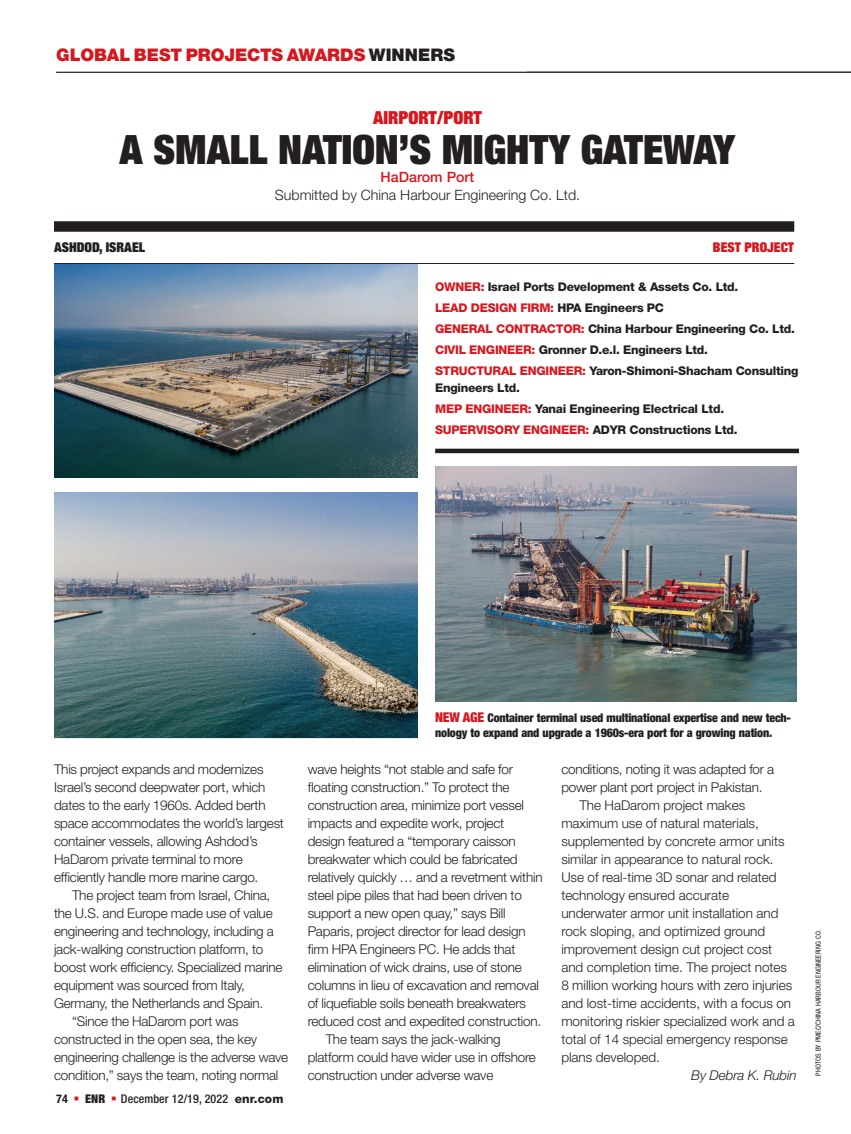
<style>
.page{position:relative;width:851px;height:1134px;background:#fff}
.page>*{position:absolute;margin:0;border:0;box-sizing:border-box;transform-origin:0 0}
.t1{font:900 expanded 40.5px "Helvetica Neue";color:#231f20}
.t2{font:900 expanded 18px "Helvetica Neue";color:#d7171f}
.t3{font:900 17.4px "Helvetica Neue";color:#d7171f}
.t4{font:300 14.25px "Helvetica Neue";color:#231f20}
.t5{font:500 14.25px "Helvetica Neue";color:#d7171f}
.t6{font:300 13.5px/18px "Helvetica Neue";letter-spacing:-.015em;color:#231f20}
.t7{font:italic 300 13.5px "Helvetica Neue";letter-spacing:-.005em;color:#231f20}
.t8{font:900 expanded 13.5px "Helvetica Neue";color:#231f20}
.t9{font:900 expanded 13.5px "Helvetica Neue";color:#d7171f}
.t10{font:800 12px/21px "Helvetica Neue";letter-spacing:-.02em;color:#231f20}
.t11{font:900 condensed 12px/15px "Helvetica Neue";letter-spacing:-.015em;color:#231f20}
.t12{font:500 condensed 12px "Helvetica Neue";letter-spacing:.005em;color:#231f20}
.t13{font:700 condensed 12px "Helvetica Neue";color:#231f20}
.t14{font:condensed 7.2px "Helvetica Neue";letter-spacing:.005em;color:#231f20}
.s1{color:#231f20}
.s2{color:#d7171f}
.s3{font-weight:800;font-stretch:normal}
.s4{font-size:13.5px;color:#d7171f}
</style>
<div class="page">
<img style="left:54px;top:264px;width:364px;height:214px">
<img style="left:435px;top:467px;width:361px;height:235px">
<hr style="left:435px;top:449px;width:364px;height:4px;background:#231f20">
<div style="left:54px;top:221px;width:740px;height:11px;background:#231f20"></div>
<hr style="left:56px;top:72px;width:794px;height:1px;background:#231f20">
<hr style="left:54px;top:263px;width:740px;height:1px;background:#231f20">
<img style="left:54px;top:492px;width:364px;height:245px">
<p class="t3" style="left:56px;top:45px;width:400px">GLOBAL BEST PROJECTS AWARDS <span class="s1">WINNERS</span></p>
<h2 class="t2" style="left:373px;top:106px;width:110px">AIRPORT/PORT</h2>
<h1 class="t1" style="left:120px;top:124px;width:617px">A SMALL NATION’S MIGHTY GATEWAY</h1>
<p class="t5" style="left:380px;top:169px;width:95px">HaDarom Port</p>
<p class="t4" style="left:275px;top:186px;width:307px">Submitted by China Harbour Engineering Co. Ltd.</p>
<p class="t8" style="left:54px;top:239px;width:93px">ASHDOD, ISRAEL</p>
<p class="t9" style="left:713px;top:239px;width:83px">BEST PROJECT</p>
<p class="t10" style="left:435px;top:276px;width:365px"><span class="s2">OWNER:</span> Israel Ports Development &amp; Assets Co. Ltd.<br><span class="s2">LEAD DESIGN FIRM:</span> HPA Engineers PC<br><span class="s2">GENERAL CONTRACTOR:</span> China Harbour Engineering Co. Ltd.<br><span class="s2">CIVIL ENGINEER:</span> Gronner D.e.l. Engineers Ltd.<br><span class="s2">STRUCTURAL ENGINEER:</span> Yaron-Shimoni-Shacham Consulting</p>
<p class="t10" style="left:435px;top:377px;width:304px">Engineers Ltd.<br><span class="s2">MEP ENGINEER:</span> Yanai Engineering Electrical Ltd.<br><span class="s2">SUPERVISORY ENGINEER:</span> ADYR Constructions Ltd.</p>
<p class="t6" style="left:54px;top:760px;width:231px">This project expands and modernizes Israel’s second deepwater port, which dates to the early 1960s. Added berth space accommodates the world’s largest container vessels, allowing Ashdod’s HaDarom private terminal to more efficiently handle more marine cargo.</p>
<p class="t6" style="left:72px;top:886px;width:200px">The project team from Israel, China,</p>
<p class="t6" style="left:54px;top:904px;width:220px">the U.S. and Europe made use of value</p>
<p class="t6" style="left:54px;top:922px;width:221px">engineering and technology, including a</p>
<p class="t6" style="left:54px;top:940px;width:211px">jack-walking construction platform, to</p>
<p class="t6" style="left:54px;top:958px;width:230px">boost work efficiency. Specialized marine</p>
<p class="t6" style="left:54px;top:976px;width:192px">equipment was sourced from Italy,</p>
<p class="t6" style="left:54px;top:994px;width:211px">Germany, the Netherlands and Spain.</p>
<p class="t6" style="left:72px;top:1012px;width:168px">“Since the HaDarom port was</p>
<p class="t6" style="left:54px;top:1030px;width:204px">constructed in the open sea, the key</p>
<p class="t6" style="left:54px;top:1048px;width:236px">engineering challenge is the adverse wave</p>
<p class="t6" style="left:54px;top:1066px;width:226px">condition,” says the team, noting normal</p>
<p class="t13" style="left:56px;top:1092px;width:13px">74</p>
<p class="t11" style="left:85px;top:1091px;width:22px">ENR</p>
<p class="t12" style="left:121px;top:1092px;width:164px">December 12/19, 2022 <span class="s3">enr.com</span></p>
<p class="t11" style="left:435px;top:710px;width:357px"><span class="s4">NEW AGE</span> Container terminal used multinational expertise and new tech&shy;nology to expand and upgrade a 1960s-era port for a growing nation.</p>
<p class="t6" style="left:308px;top:760px;width:207px">wave heights “not stable and safe for</p>
<p class="t6" style="left:308px;top:778px;width:203px">floating construction.” To protect the</p>
<p class="t6" style="left:308px;top:796px;width:218px">construction area, minimize port vessel</p>
<p class="t6" style="left:308px;top:814px;width:198px">impacts and expedite work, project</p>
<p class="t6" style="left:308px;top:832px;width:209px">design featured a “temporary caisson</p>
<p class="t6" style="left:308px;top:850px;width:211px">breakwater which could be fabricated</p>
<p class="t6" style="left:308px;top:868px;width:236px">relatively quickly … and a revetment within</p>
<p class="t6" style="left:308px;top:886px;width:216px">steel pipe piles that had been driven to</p>
<p class="t6" style="left:308px;top:904px;width:199px">support a new open quay,” says Bill</p>
<p class="t6" style="left:308px;top:922px;width:219px">Paparis, project director for lead design</p>
<p class="t6" style="left:308px;top:940px;width:209px">firm HPA Engineers PC. He adds that</p>
<p class="t6" style="left:308px;top:958px;width:216px">elimination of wick drains, use of stone</p>
<p class="t6" style="left:308px;top:976px;width:233px">columns in lieu of excavation and removal</p>
<p class="t6" style="left:308px;top:994px;width:220px">of liquefiable soils beneath breakwaters</p>
<p class="t6" style="left:308px;top:1012px;width:235px">reduced cost and expedited construction.</p>
<p class="t6" style="left:325px;top:1030px;width:177px">The team says the jack-walking</p>
<p class="t6" style="left:308px;top:1048px;width:230px">platform could have wider use in offshore</p>
<p class="t6" style="left:308px;top:1066px;width:187px">construction under adverse wave</p>
<p class="t6" style="left:561px;top:760px;width:214px">conditions, noting it was adapted for a</p>
<p class="t6" style="left:561px;top:778px;width:203px">power plant port project in Pakistan.</p>
<p class="t6" style="left:579px;top:796px;width:167px">The HaDarom project makes</p>
<p class="t6" style="left:561px;top:814px;width:199px">maximum use of natural materials,</p>
<p class="t6" style="left:561px;top:832px;width:225px">supplemented by concrete armor units</p>
<p class="t6" style="left:561px;top:850px;width:214px">similar in appearance to natural rock.</p>
<p class="t6" style="left:561px;top:868px;width:217px">Use of real-time 3D sonar and related</p>
<p class="t6" style="left:561px;top:886px;width:169px">technology ensured accurate</p>
<p class="t6" style="left:561px;top:904px;width:219px">underwater armor unit installation and</p>
<p class="t6" style="left:561px;top:922px;width:205px">rock sloping, and optimized ground</p>
<p class="t6" style="left:561px;top:940px;width:212px">improvement design cut project cost</p>
<p class="t6" style="left:561px;top:958px;width:227px">and completion time. The project notes</p>
<p class="t6" style="left:561px;top:976px;width:232px">8 million working hours with zero injuries</p>
<p class="t6" style="left:561px;top:994px;width:231px">and lost-time accidents, with a focus on</p>
<p class="t6" style="left:561px;top:1012px;width:235px">monitoring riskier specialized work and a</p>
<p class="t6" style="left:561px;top:1030px;width:228px">total of 14 special emergency response</p>
<p class="t6" style="left:561px;top:1048px;width:100px">plans developed.</p>
<p class="t7" style="left:691px;top:1067px;width:107px">By Debra K. Rubin</p>
<p class="t14" style="left:813px;top:1076px;width:147px;rotate:-90deg">PHOTOS BY PMEC/CHINA HARBOUR ENGINEERING CO.</p>
</div>
